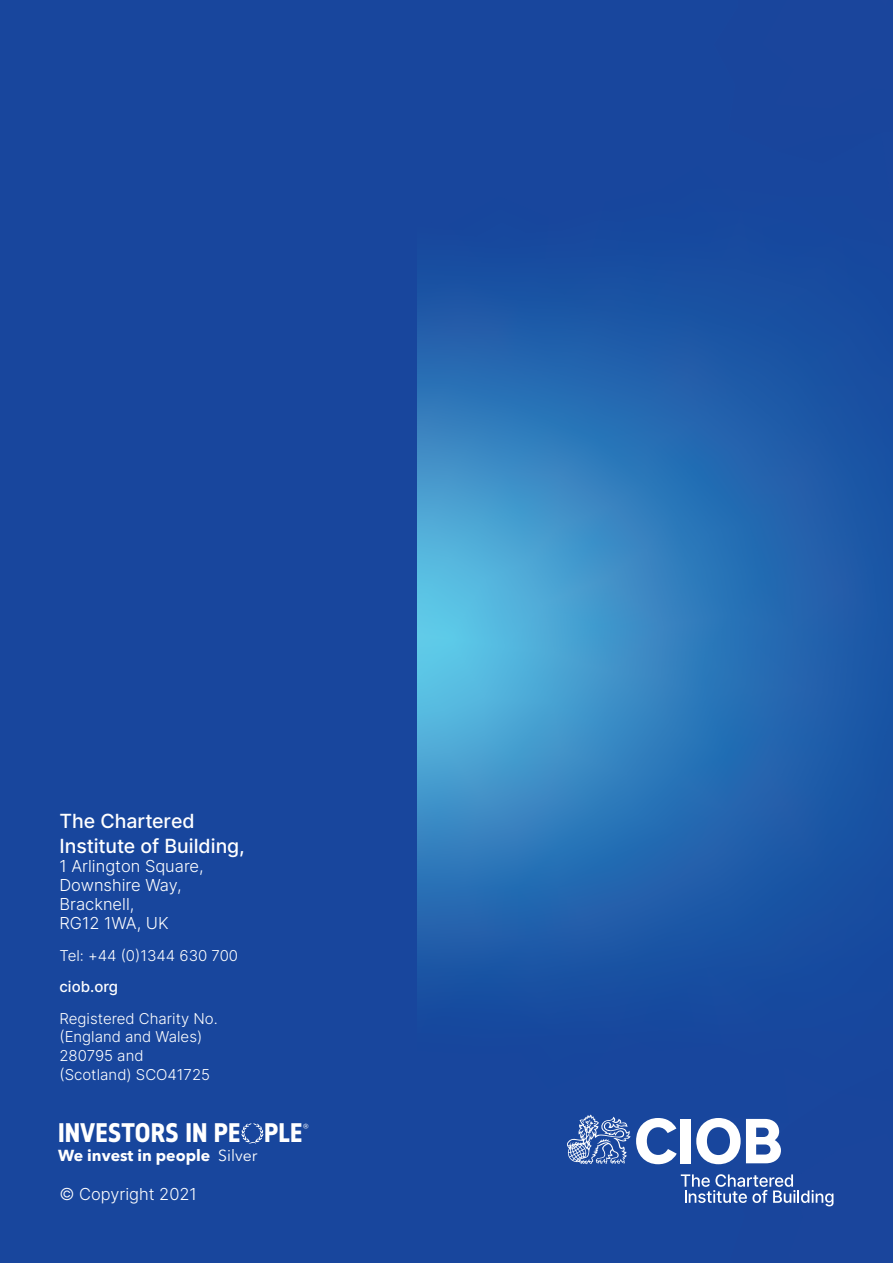
<style>
.page{position:relative;width:893px;height:1263px;background:#18469d}
.page>*{position:absolute;margin:0;border:0;box-sizing:border-box;transform-origin:0 0}
.t1{font:700 25.2px "Elysio";color:#fff}
.t2{font:500 19.5px/25.2px "Inter";letter-spacing:-.005em;color:#fff}
.t3{font:300 16.5px/18.9px "Inter";color:#fff}
.t4{font:700 15.9px "Avenir Next";color:#fff}
.t5{font:300 15px/18.9px "Inter";color:#fff}
.t6{font:500 15px "Inter";color:#fff}
.t7{font:9.6px "Elysio";color:#fff}
.s1{font-weight:400}
</style>
<div class="page">
<svg style="left:417px;top:279px;width:476px;height:928px"></svg>
<div style="left:681px;top:1119px;width:10px;height:44px;background:#fff"></div>
<svg style="left:696px;top:1118px;width:85px;height:46px"></svg>
<svg style="left:566px;top:1114px;width:111px;height:51px"></svg>
<svg style="left:681px;top:1174px;width:152px;height:32px"></svg>
<svg style="left:241px;top:1123px;width:22px;height:21px"></svg>
<h2 class="t2" style="left:59px;top:808px;width:187px">The Chartered<br>Institute of Building,</h2>
<p class="t3" style="left:59px;top:856px;width:146px">1 Arlington Square,<br>Downshire Way,<br>Bracknell,<br>RG12 1WA, UK</p>
<p class="t5" style="left:59px;top:945px;width:180px">Tel: +44 (0)1344 630 700</p>
<p class="t6" style="left:59px;top:976px;width:60px">ciob.org</p>
<p class="t5" style="left:59px;top:1008px;width:160px">Registered Charity No. (England and Wales)<br>280795 and (Scotland) SCO41725</p>
<h1 class="t1" style="left:58px;top:1115px;width:246px">INVESTORS IN PE PLE</h1>
<p class="t4" style="left:58px;top:1141px;width:201px">We invest in people <span class="s1">Silver</span></p>
<p class="t7" style="left:303px;top:1121px;width:7px">®</p>
<p class="t3" style="left:59px;top:1184px;width:139px">© Copyright 2021</p>
</div>
